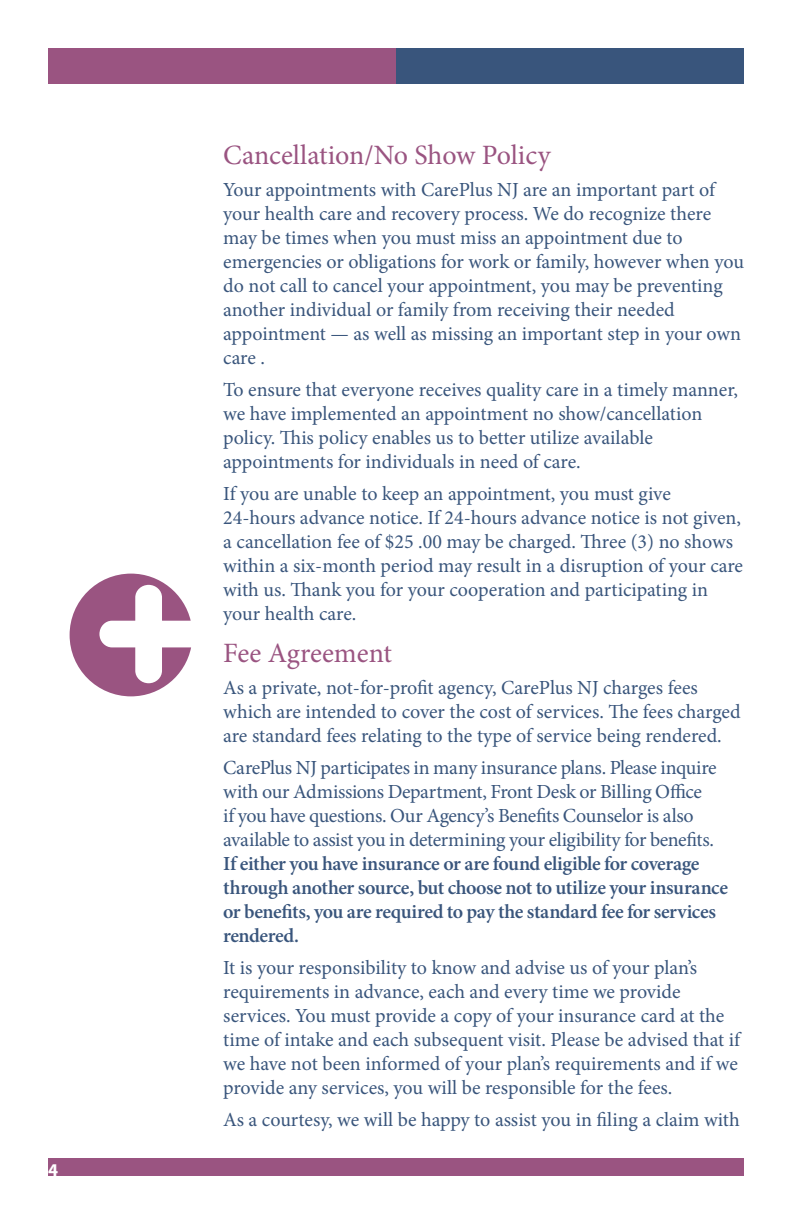
<style>
.page{position:relative;width:792px;height:1224px;background:#fff}
.page>*{position:absolute;margin:0;border:0;box-sizing:border-box;transform-origin:0 0}
.t1{font:28px "Minion Pro";letter-spacing:-.005em;color:#9a5481}
.t2{font:20px/24px "Minion Pro";letter-spacing:-.005em;color:#39557c}
.t3{font:600 20px/24px "Minion Pro";letter-spacing:-.025em;color:#39557c}
.t4{font:700 18px "Myriad Pro";color:#fff}
</style>
<div class="page">
<div style="left:48px;top:48px;width:348px;height:36px;background:#9a5481"></div>
<div style="left:396px;top:48px;width:348px;height:36px;background:#39557c"></div>
<div style="left:48px;top:1158px;width:696px;height:18px;background:#9a5481"></div>
<svg style="left:70px;top:574px;width:121px;height:122px"></svg>
<p class="t4" style="left:48px;top:1159px;width:11px">4</p>
<h1 class="t1" style="left:223px;top:144px;width:329px">Cancellation/No Show Policy</h1>
<p class="t2" style="left:223px;top:180px;width:522px">Your appointments with CarePlus NJ are an important part of your health care and recovery process . We do recognize there may be times when you must miss an appointment due to emergencies or obligations for work or family, however when you do not call to cancel your appointment, you may be preventing another individual or family from receiving their needed appointment — as well as missing an important step in your own care .</p>
<p class="t2" style="left:223px;top:380px;width:516px">To ensure that everyone receives quality care in a timely manner, we have implemented an appointment no show/cancellation policy . This policy enables us to better utilize available appointments for individuals in need of care .</p>
<p class="t2" style="left:223px;top:484px;width:521px">If you are unable to keep an appointment, you must give 24-hours advance notice . If 24-hours advance notice is not given, a cancellation fee of $25 .00 may be charged . Three (3) no shows within a six-month period may result in a disruption of your care with us . Thank you for your cooperation and participating in your health care .</p>
<h1 class="t1" style="left:223px;top:642px;width:170px">Fee Agreement</h1>
<p class="t2" style="left:223px;top:677px;width:519px">As a private, not-for-profit agency, CarePlus NJ charges fees which are intended to cover the cost of services . The fees charged are standard fees relating to the type of service being rendered .</p>
<p class="t2" style="left:223px;top:757px;width:495px">CarePlus NJ participates in many insurance plans . Please inquire with our Admissions Department, Front Desk or Billing Office if you have questions . Our Agency’s Benefits Counselor is also available to assist you in determining your eligibility for benefits .</p>
<p class="t3" style="left:223px;top:853px;width:506px">If either you have insurance or are found eligible for coverage through another source, but choose not to utilize your insurance or benefits, you are required to pay the standard fee for services rendered.</p>
<p class="t2" style="left:223px;top:957px;width:518px">It is your responsibility to know and advise us of your plan’s requirements in advance, each and every time we provide services . You must provide a copy of your insurance card at the time of intake and each subsequent visit . Please be advised that if we have not been informed of your plan’s requirements and if we provide any services, you will be responsible for the fees .</p>
<p class="t2" style="left:223px;top:1109px;width:518px">As a courtesy, we will be happy to assist you in filing a claim with</p>
</div>
